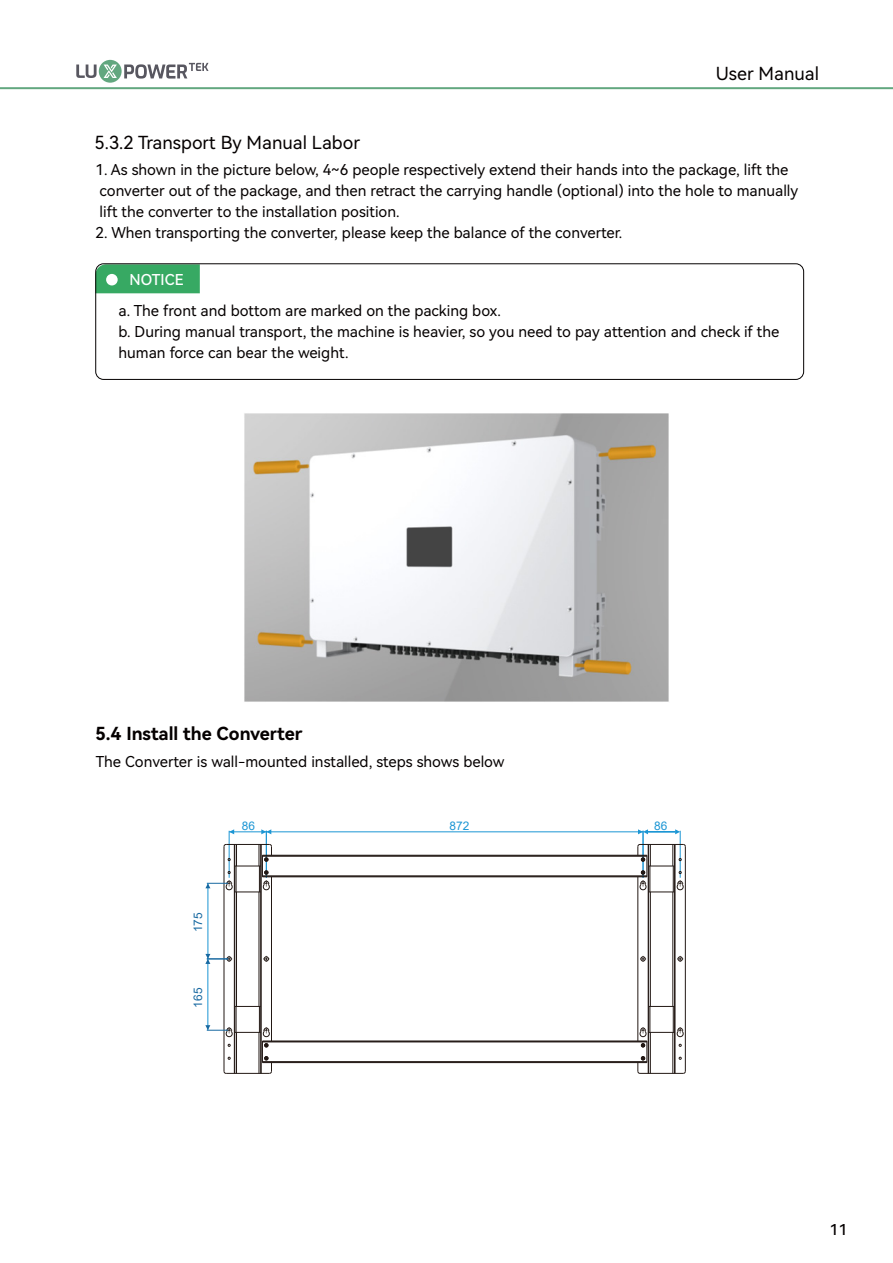
<style>
.page{position:relative;width:893px;height:1263px;background:#fff}
.page>*{position:absolute;margin:0;border:0;box-sizing:border-box;transform-origin:0 0}
.t1{font:18px "Harmony OS Sans SC";color:#050101}
.t2{font:18px "Harmony OS Sans SC Bold";color:#050101}
.t3{font:15px/21px "Harmony OS Sans SC";color:#050101}
.t4{font:15px "Harmony OS Sans SC Medium";color:#fff}
.t5{font:15px "Harmony OS Sans SC Medium";color:#050101}
.t6{font:11.85px "Arial";color:#1c96d4}
.t7{font:11.85px "Arial";color:#1869a1}
</style>
<div class="page">
<svg style="left:99px;top:60px;width:23px;height:23px"></svg>
<svg style="left:104px;top:65px;width:13px;height:13px"></svg>
<svg style="left:76px;top:65px;width:21px;height:13px"></svg>
<svg style="left:124px;top:63px;width:85px;height:16px"></svg>
<hr style="left:0;top:87px;width:893px;height:2px;background:#62a77f">
<div style="left:97px;top:265px;width:103px;height:28px;background:#37a963"></div>
<div style="left:106px;top:274px;width:12px;height:11px;background:#fff;border-radius:50%"></div>
<div style="left:95px;top:263px;width:709px;height:117px;border:1px solid #040000;border-radius:8px"></div>
<img style="left:244px;top:413px;width:425px;height:289px">
<hr style="left:229px;top:831px;width:1px;height:47px;background:#1c96d4">
<hr style="left:229px;top:831px;width:37px;height:1px;background:#1c96d4">
<svg style="left:229px;top:829px;width:5px;height:5px"></svg>
<hr style="left:266px;top:831px;width:1px;height:47px;background:#1c96d4">
<hr style="left:266px;top:831px;width:377px;height:1px;background:#1c96d4">
<svg style="left:261px;top:829px;width:10px;height:5px"></svg>
<hr style="left:680px;top:831px;width:1px;height:47px;background:#1c96d4">
<hr style="left:643px;top:831px;width:1px;height:47px;background:#1c96d4">
<svg style="left:638px;top:829px;width:42px;height:5px"></svg>
<hr style="left:224px;top:846px;width:1px;height:225px;background:#221814">
<hr style="left:234px;top:844px;width:1px;height:229px;background:#221814">
<hr style="left:235px;top:844px;width:1px;height:229px;background:#221814">
<hr style="left:236px;top:892px;width:1px;height:114px;background:#221814">
<hr style="left:259px;top:892px;width:1px;height:114px;background:#221814">
<hr style="left:260px;top:844px;width:1px;height:229px;background:#221814">
<hr style="left:261px;top:844px;width:1px;height:229px;background:#221814">
<hr style="left:271px;top:877px;width:1px;height:164px;background:#221814">
<hr style="left:262px;top:1062px;width:385px;height:1px;background:#221814">
<hr style="left:262px;top:1061px;width:385px;height:1px;background:#221814">
<hr style="left:262px;top:1041px;width:385px;height:1px;background:#221814">
<hr style="left:262px;top:876px;width:385px;height:1px;background:#221814">
<hr style="left:262px;top:856px;width:385px;height:1px;background:#221814">
<hr style="left:262px;top:855px;width:385px;height:1px;background:#221814">
<hr style="left:638px;top:877px;width:1px;height:164px;background:#221814">
<hr style="left:648px;top:844px;width:1px;height:229px;background:#221814">
<hr style="left:650px;top:892px;width:1px;height:114px;background:#221814">
<hr style="left:673px;top:892px;width:1px;height:114px;background:#221814">
<hr style="left:674px;top:844px;width:1px;height:229px;background:#221814">
<hr style="left:675px;top:844px;width:1px;height:229px;background:#221814">
<hr style="left:685px;top:846px;width:1px;height:225px;background:#221814">
<svg style="left:263px;top:956px;width:7px;height:6px"></svg>
<svg style="left:640px;top:956px;width:6px;height:6px"></svg>
<svg style="left:677px;top:956px;width:7px;height:6px"></svg>
<svg style="left:637px;top:1006px;width:49px;height:68px"></svg>
<svg style="left:637px;top:844px;width:49px;height:49px"></svg>
<hr style="left:208px;top:883px;width:1px;height:76px;background:#1c96d4">
<svg style="left:205px;top:844px;width:67px;height:49px"></svg>
<hr style="left:208px;top:959px;width:1px;height:71px;background:#1c96d4">
<svg style="left:205px;top:954px;width:28px;height:10px"></svg>
<svg style="left:205px;top:1006px;width:67px;height:68px"></svg>
<p class="t1" style="left:95px;top:130px;width:267px">5.3.2 Transport By Manual Labor</p>
<p class="t1" style="left:716px;top:61px;width:105px">User Manual</p>
<p class="t3" style="left:95px;top:159px;width:704px">1. As shown in the picture below, 4~6 people respectively extend their hands into the package, lift the converter out of the package, and then retract the carrying handle (optional) into the hole to manually lift the converter to the installation position.</p>
<p class="t3" style="left:95px;top:222px;width:528px">2. When transporting the converter, please keep the balance of the converter.</p>
<p class="t4" style="left:130px;top:269px;width:56px">NOTICE</p>
<p class="t3" style="left:118px;top:300px;width:662px">a. The front and bottom are marked on the packing box.<br>b. During manual transport, the machine is heavier, so you need to pay attention and check if the human force can bear the weight.</p>
<p class="t2" style="left:95px;top:721px;width:209px">5.4 Install the Converter</p>
<p class="t3" style="left:96px;top:751px;width:410px">The Converter is wall-mounted installed, steps shows below</p>
<p class="t7" style="left:190px;top:932px;width:21px;rotate:-90deg">175</p>
<p class="t7" style="left:190px;top:1007px;width:21px;rotate:-90deg">165</p>
<p class="t6" style="left:242px;top:817px;width:15px">86</p>
<p class="t6" style="left:449px;top:817px;width:21px">872</p>
<p class="t6" style="left:654px;top:817px;width:15px">86</p>
<p class="t5" style="left:830px;top:1219px;width:19px">11</p>
</div>
